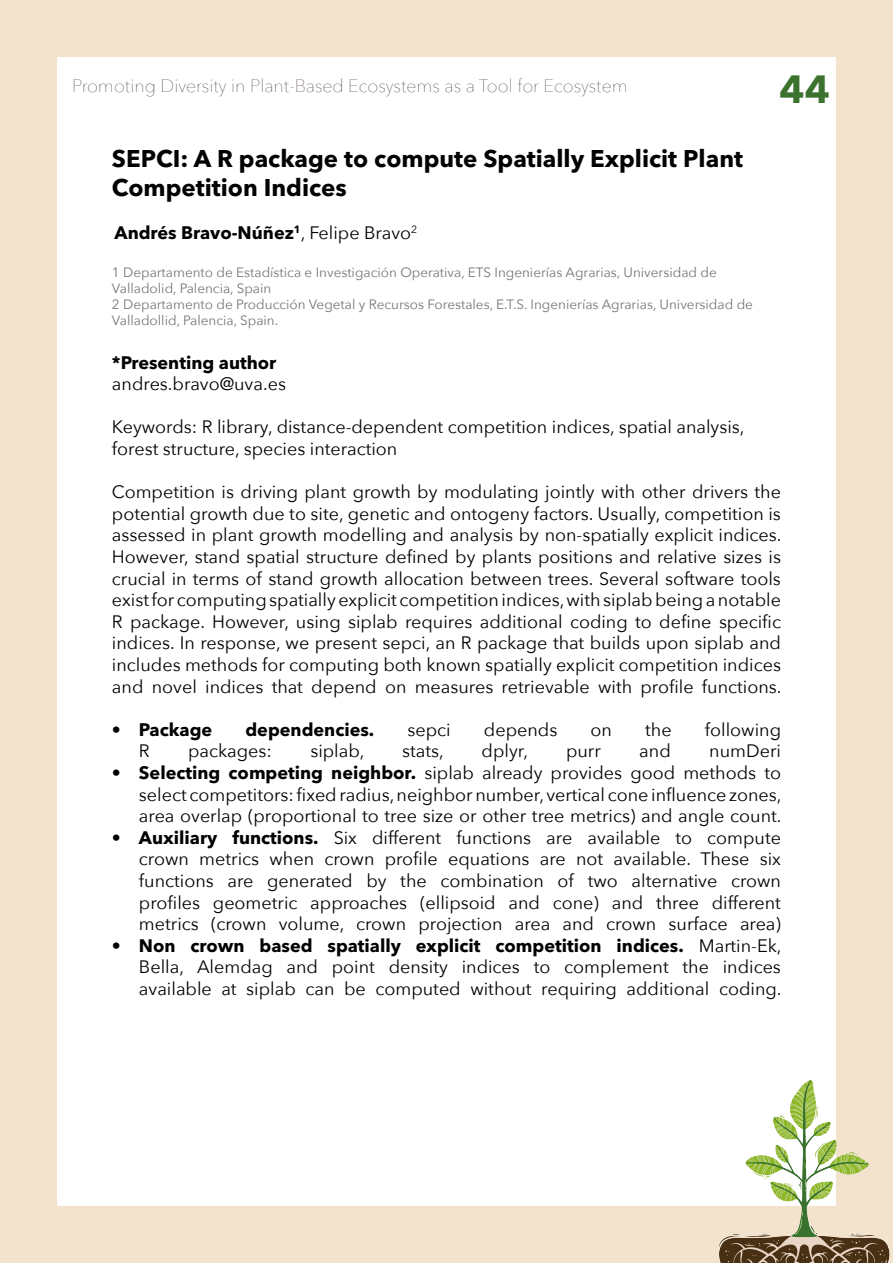
<style>
.page{position:relative;width:893px;height:1263px;background:#fff}
.page>*{position:absolute;margin:0;border:0;box-sizing:border-box;transform-origin:0 0}
.t1{font:700 39px "Avenir Next LT Pro";color:#3b722e}
.t2{font:700 24px/28.8px "Avenir Next LT Pro";color:#020203}
.t3{font:18px/21.6px "Avenir Next";color:#020203;text-align:justify}
.t4{font:700 18px "Avenir Next LT Pro";color:#020203}
.t5{font:200 18px "Avenir Next";color:#3d2e28}
.t6{font:13.5px/16.2px "Avenir Next";color:#767675}
.s1{font-family:"Avenir Next";font-weight:400}
.s2{font-family:"Avenir Next LT Pro";font-weight:700}
</style>
<div class="page">
<div style="left:0;top:0;width:893px;height:1263px;border:57px solid #f3e2cc"></div>
<img style="left:691px;top:1076px;width:202px;height:187px">
<p class="t5" style="left:72px;top:70px;width:557px">Promoting Diversity in Plant-Based Ecosystems as a Tool for Ecosystem</p>
<p class="t1" style="left:780px;top:66px;width:52px">44</p>
<p class="t2" style="left:112px;top:144px;width:633px">SEPCI: A R package to compute Spatially Explicit Plant<br>Competition Indices</p>
<p class="t4" style="left:115px;top:222px;width:304px">Andrés Bravo-Núñez<sup>1</sup><span class="s1">, Felipe Bravo</span><sup>2</sup></p>
<p class="t6" style="left:112px;top:263px;width:606px">1 Departamento de Estadística e Investigación Operativa, ETS Ingenierías Agrarias, Universidad de<br>Valladolid, Palencia, Spain</p>
<p class="t6" style="left:112px;top:296px;width:642px">2 Departamento de Producción Vegetal y Recursos Forestales, E.T.S. Ingenierías Agrarias, Universidad de<br>Valladollid, Palencia, Spain.</p>
<p class="t4" style="left:112px;top:351px;width:166px">*Presenting author</p>
<p class="t3" style="left:112px;top:372px;width:176px">andres.bravo@uva.es</p>
<p class="t3" style="left:112px;top:416px;width:634px">Keywords: R library, distance-dependent competition indices, spatial analysis, forest structure, species interaction</p>
<p class="t3" style="left:112px;top:480px;width:671px">Competition is driving plant growth by modulating jointly with other drivers the potential growth due to site, genetic and ontogeny factors. Usually, competition is assessed in plant growth modelling and analysis by non-spatially explicit indices.<br>However, stand spatial structure defined by plants positions and relative sizes is crucial in terms of stand growth allocation between trees. Several software tools exist for computing spatially explicit competition indices, with siplab being a notable R package. However, using siplab requires additional coding to define specific indices. In response, we present sepci, an R package that builds upon siplab and includes methods for computing both known spatially explicit competition indices and novel indices that depend on measures retrievable with profile functions.</p>
<p class="t4" style="left:112px;top:718px;width:102px">• Package</p>
<p class="t4" style="left:245px;top:718px;width:130px">dependencies.</p>
<p class="t3" style="left:408px;top:718px;width:45px">sepci</p>
<p class="t3" style="left:484px;top:718px;width:75px">depends</p>
<p class="t3" style="left:591px;top:718px;width:23px">on</p>
<p class="t3" style="left:645px;top:718px;width:28px">the</p>
<p class="t3" style="left:705px;top:718px;width:78px">following</p>
<p class="t3" style="left:139px;top:740px;width:12px">R</p>
<p class="t3" style="left:188px;top:740px;width:85px">packages:</p>
<p class="t3" style="left:310px;top:740px;width:55px">siplab,</p>
<p class="t3" style="left:402px;top:740px;width:43px">stats,</p>
<p class="t3" style="left:482px;top:740px;width:48px">dplyr,</p>
<p class="t3" style="left:566px;top:740px;width:36px">purr</p>
<p class="t3" style="left:639px;top:740px;width:33px">and</p>
<p class="t3" style="left:709px;top:740px;width:73px">numDeri</p>
<p class="t3" style="left:139px;top:761px;width:644px;text-indent:-27px"><span class="s2">• Selecting competing neighbor.</span> siplab already provides good methods to select competitors: fixed radius, neighbor number, vertical cone influence zones, area overlap (proportional to tree size or other tree metrics) and angle count.</p>
<p class="t3" style="left:139px;top:826px;width:644px;text-indent:-27px"><span class="s2">• Auxiliary functions.</span> Six different functions are available to compute crown metrics when crown profile equations are not available. These six functions are generated by the combination of two alternative crown profiles geometric approaches (ellipsoid and cone) and three different metrics (crown volume, crown projection area and crown surface area)</p>
<p class="t3" style="left:139px;top:934px;width:644px;text-indent:-27px"><span class="s2">• Non crown based spatially explicit competition indices.</span> Martin-Ek, Bella, Alemdag and point density indices to complement the indices available at siplab can be computed without requiring additional coding.</p>
</div>
